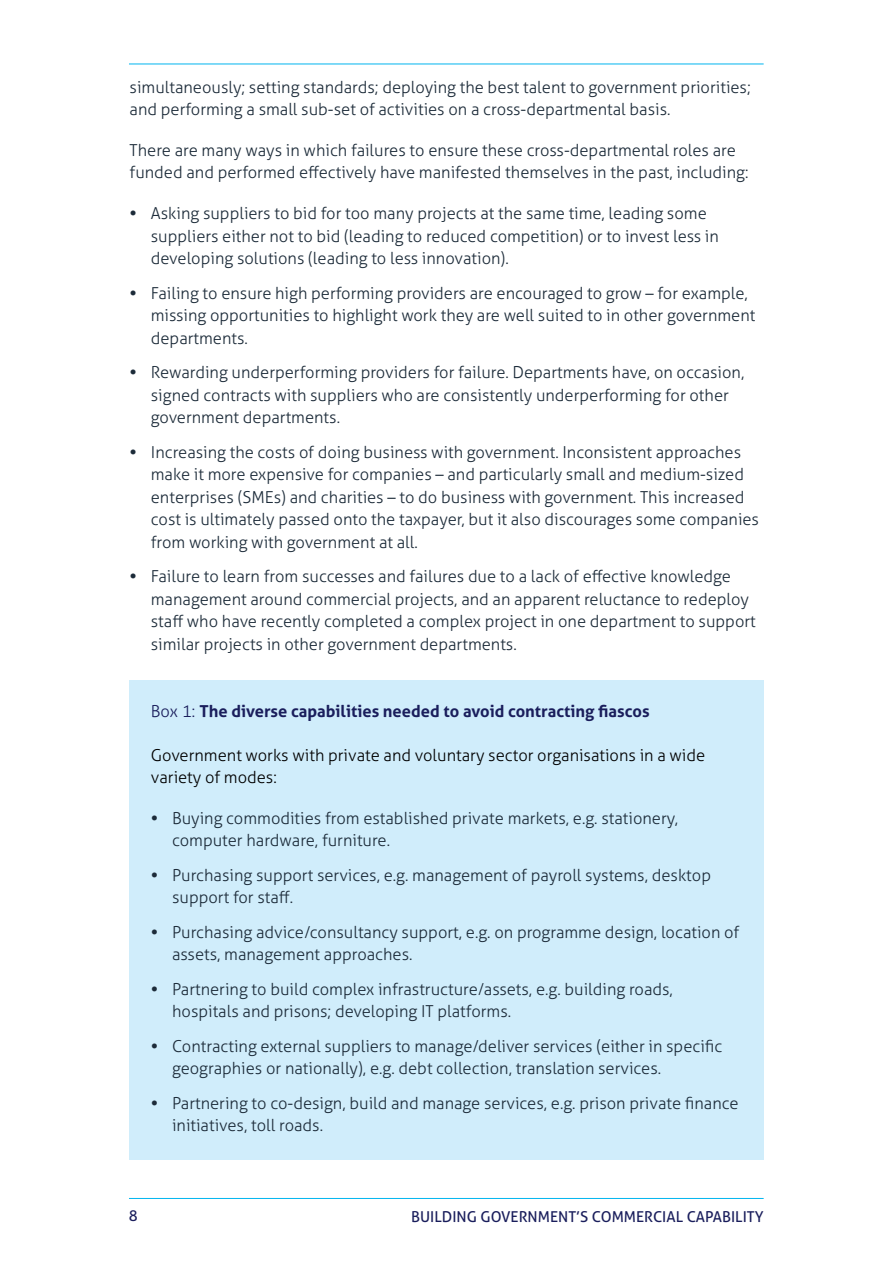
<style>
.page{position:relative;width:893px;height:1263px;background:#fff}
.page>*{position:absolute;margin:0;border:0;box-sizing:border-box;transform-origin:0 0}
.t1{font:300 16.5px/22.5px "Aller";color:#1c2b39}
.t2{font:300 16.5px/22.5px "Aller";color:#000}
.t3{font:700 16.5px "Aller";color:#1a1e5c}
.t4{font:15px "Aller";color:#1a1e5c}
.s1{font-weight:700}
.s2{font-weight:300}
</style>
<div class="page">
<hr style="left:129px;top:64px;width:635px;height:1px;background:#00b5ef">
<hr style="left:129px;top:1198px;width:635px;height:1px;background:#00b5ef">
<div style="left:129px;top:680px;width:635px;height:479px;background:#d0edfb"></div>
<p class="t1" style="left:130px;top:76px;width:623px">simultaneously; setting standards; deploying the best talent to government priorities; and performing a small sub-set of activities on a cross-departmental basis.</p>
<p class="t1" style="left:130px;top:139px;width:620px">There are many ways in which failures to ensure these cross-departmental roles are funded and performed effectively have manifested themselves in the past, including:</p>
<p class="t1" style="left:151px;top:202px;width:569px;text-indent:-21px"><span class="s1">•</span> Asking suppliers to bid for too many projects at the same time, leading some suppliers either not to bid (leading to reduced competition) or to invest less in developing solutions (leading to less innovation).</p>
<p class="t1" style="left:151px;top:281px;width:606px;text-indent:-21px"><span class="s1">•</span> Failing to ensure high performing providers are encouraged to grow – for example, missing opportunities to highlight work they are well suited to in other government departments.</p>
<p class="t1" style="left:151px;top:361px;width:595px;text-indent:-21px"><span class="s1">•</span> Rewarding underperforming providers for failure. Departments have, on occasion, signed contracts with suppliers who are consistently underperforming for other government departments.</p>
<p class="t1" style="left:151px;top:440px;width:610px;text-indent:-21px"><span class="s1">•</span> Increasing the costs of doing business with government. Inconsistent approaches make it more expensive for companies – and particularly small and medium-sized enterprises (SMEs) and charities – to do business with government. This increased cost is ultimately passed onto the taxpayer, but it also discourages some companies from working with government at all.</p>
<p class="t1" style="left:151px;top:565px;width:606px;text-indent:-21px"><span class="s1">•</span> Failure to learn from successes and failures due to a lack of effective knowledge management around commercial projects, and an apparent reluctance to redeploy staff who have recently completed a complex project in one department to support similar projects in other government departments.</p>
<p class="t3" style="left:151px;top:701px;width:500px"><span class="s2">Box 1:</span> The diverse capabilities needed to avoid contracting fiascos</p>
<p class="t2" style="left:151px;top:744px;width:556px">Government works with private and voluntary sector organisations in a wide variety of modes:</p>
<p class="t1" style="left:172px;top:807px;width:508px;text-indent:-21px"><span class="s1">•</span> Buying commodities from established private markets, e.g. stationery, computer hardware, furniture.</p>
<p class="t1" style="left:172px;top:864px;width:540px;text-indent:-21px"><span class="s1">•</span> Purchasing support services, e.g. management of payroll systems, desktop support for staff.</p>
<p class="t1" style="left:172px;top:921px;width:569px;text-indent:-21px"><span class="s1">•</span> Purchasing advice/consultancy support, e.g. on programme design, location of assets, management approaches.</p>
<p class="t1" style="left:172px;top:978px;width:502px;text-indent:-21px"><span class="s1">•</span> Partnering to build complex infrastructure/assets, e.g. building roads, hospitals and prisons; developing IT platforms.</p>
<p class="t1" style="left:172px;top:1035px;width:552px;text-indent:-21px"><span class="s1">•</span> Contracting external suppliers to manage/deliver services (either in specific geographies or nationally), e.g. debt collection, translation services.</p>
<p class="t1" style="left:172px;top:1092px;width:568px;text-indent:-21px"><span class="s1">•</span> Partnering to co-design, build and manage services, e.g. prison private finance initiatives, toll roads.</p>
<p class="t4" style="left:129px;top:1206px;width:10px">8</p>
<p class="t4" style="left:411px;top:1207px;width:354px">BUILDING GOVERNMENT’S COMMERCIAL CAPABILITY</p>
</div>
